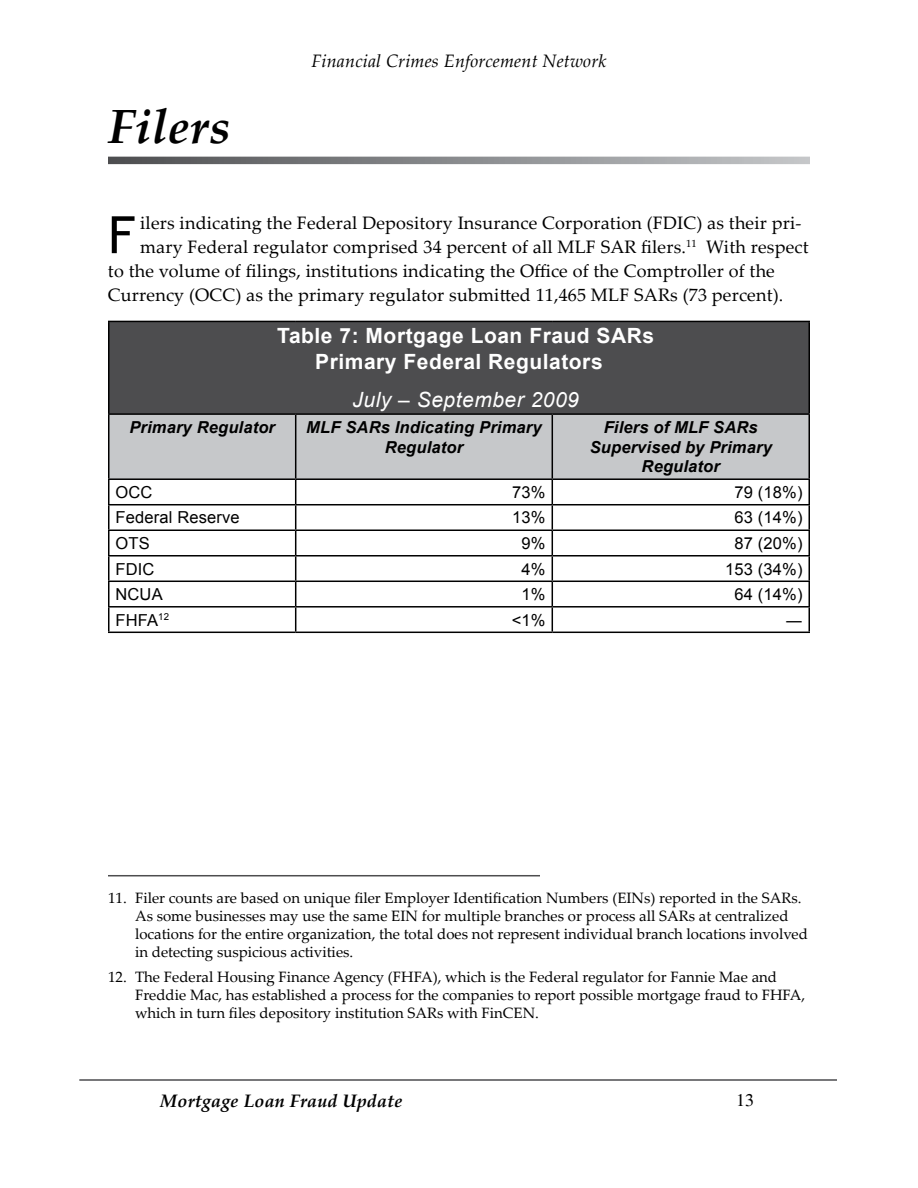
<style>
.page{position:relative;width:918px;height:1188px;background:#fff}
.page>*{position:absolute;margin:0;border:0;box-sizing:border-box;transform-origin:0 0}
.t1{font:51.6px "Trebuchet MS";color:#000}
.t2{font:italic 700 48px "Palatino Linotype";letter-spacing:.01em;color:#000}
.t3{font:700 21px/25.2px "Arial";letter-spacing:.025em;color:#fff}
.t4{font:italic 21px "Arial";letter-spacing:.025em;color:#fff}
.t5{font:18px "Palatino Linotype";letter-spacing:.01em;color:#000}
.t6{font:italic 18px "Palatino Linotype";letter-spacing:.01em;color:#000}
.t7{font:italic 700 18px "Palatino Linotype";letter-spacing:.01em;color:#000}
.t8{font:18px "Times";color:#000}
.t9{font:italic 700 16.5px/19.8px "Arial";letter-spacing:.01em;color:#000;text-align:center}
.t10{font:16.5px "Arial";letter-spacing:.01em;color:#000}
.t11{font:15px/18px "Palatino Linotype";color:#000}
</style>
<div class="page">
<hr style="left:79px;top:1079px;width:758px;height:2px;background:#4d4d4f">
<svg style="left:108px;top:157px;width:702px;height:7px"></svg>
<div style="left:109px;top:321px;width:700px;height:93px;background:#4d4d4f"></div>
<div style="left:110px;top:415px;width:698px;height:63px;background:#c6c8ca"></div>
<hr style="left:108px;top:321px;width:188px;height:1px;background:#000">
<hr style="left:108px;top:322px;width:2px;height:91px;background:#000">
<hr style="left:296px;top:321px;width:256px;height:1px;background:#000">
<hr style="left:552px;top:321px;width:258px;height:1px;background:#000">
<hr style="left:808px;top:322px;width:2px;height:91px;background:#000">
<hr style="left:108px;top:413px;width:188px;height:2px;background:#000">
<hr style="left:108px;top:415px;width:2px;height:63px;background:#000">
<hr style="left:296px;top:413px;width:256px;height:2px;background:#000">
<hr style="left:295px;top:415px;width:1px;height:63px;background:#000">
<hr style="left:552px;top:413px;width:258px;height:2px;background:#000">
<hr style="left:552px;top:415px;width:1px;height:63px;background:#000">
<hr style="left:808px;top:415px;width:2px;height:63px;background:#000">
<hr style="left:108px;top:478px;width:188px;height:2px;background:#000">
<hr style="left:108px;top:480px;width:2px;height:24px;background:#000">
<hr style="left:296px;top:478px;width:256px;height:2px;background:#000">
<hr style="left:552px;top:478px;width:258px;height:2px;background:#000">
<hr style="left:808px;top:480px;width:2px;height:24px;background:#000">
<hr style="left:108px;top:504px;width:188px;height:1px;background:#000">
<hr style="left:108px;top:505px;width:2px;height:25px;background:#000">
<hr style="left:296px;top:504px;width:256px;height:1px;background:#000">
<hr style="left:552px;top:504px;width:258px;height:1px;background:#000">
<hr style="left:808px;top:505px;width:2px;height:25px;background:#000">
<hr style="left:108px;top:530px;width:188px;height:1px;background:#000">
<hr style="left:108px;top:531px;width:2px;height:24px;background:#000">
<hr style="left:296px;top:530px;width:256px;height:1px;background:#000">
<hr style="left:552px;top:530px;width:258px;height:1px;background:#000">
<hr style="left:808px;top:531px;width:2px;height:24px;background:#000">
<hr style="left:108px;top:555px;width:188px;height:2px;background:#000">
<hr style="left:108px;top:557px;width:2px;height:24px;background:#000">
<hr style="left:296px;top:555px;width:256px;height:2px;background:#000">
<hr style="left:552px;top:555px;width:258px;height:2px;background:#000">
<hr style="left:808px;top:557px;width:2px;height:24px;background:#000">
<hr style="left:108px;top:581px;width:188px;height:1px;background:#000">
<hr style="left:108px;top:582px;width:2px;height:24px;background:#000">
<hr style="left:296px;top:581px;width:256px;height:1px;background:#000">
<hr style="left:552px;top:581px;width:258px;height:1px;background:#000">
<hr style="left:808px;top:582px;width:2px;height:24px;background:#000">
<hr style="left:108px;top:606px;width:188px;height:2px;background:#000">
<hr style="left:108px;top:608px;width:2px;height:24px;background:#000">
<hr style="left:296px;top:606px;width:256px;height:2px;background:#000">
<svg style="left:295px;top:480px;width:1px;height:152px"></svg>
<hr style="left:552px;top:606px;width:258px;height:2px;background:#000">
<svg style="left:552px;top:480px;width:1px;height:152px"></svg>
<hr style="left:808px;top:608px;width:2px;height:24px;background:#000">
<hr style="left:108px;top:632px;width:188px;height:1px;background:#000">
<hr style="left:296px;top:632px;width:256px;height:1px;background:#000">
<hr style="left:552px;top:632px;width:258px;height:1px;background:#000">
<hr style="left:108px;top:875px;width:432px;height:1px;background:#4d4d4f">
<h2 class="t2" style="left:108px;top:93px;width:124px">Filers</h2>
<p class="t6" style="left:311px;top:48px;width:297px">Financial Crimes Enforcement Network</p>
<h1 class="t1" style="left:108px;top:205px;width:29px">F</h1>
<p class="t5" style="left:140px;top:210px;width:663px">ilers indicating the Federal Depository Insurance Corporation (FDIC) as their pri-</p>
<p class="t5" style="left:140px;top:234px;width:670px">mary Federal regulator comprised 34 percent of all MLF SAR filers.<sup>11</sup> With respect</p>
<p class="t5" style="left:108px;top:258px;width:668px">to the volume of filings, institutions indicating the Office of the Comptroller of the</p>
<p class="t5" style="left:108px;top:282px;width:677px">Currency (OCC) as the primary regulator submitted 11,465 MLF SARs (73 percent).</p>
<h3 class="t3" style="left:315px;top:324px;width:340px;text-indent:-38px">Table 7: Mortgage Loan Fraud SARs<br>Primary Federal Regulators</h3>
<h3 class="t4" style="left:353px;top:386px;width:228px">July – September 2009</h3>
<p class="t9" style="left:129px;top:418px;width:147px">Primary Regulator</p>
<p class="t9" style="left:306px;top:418px;width:237px">MLF SARs Indicating Primary<br>Regulator</p>
<p class="t9" style="left:590px;top:418px;width:184px">Filers of MLF SARs<br>Supervised by Primary<br>Regulator</p>
<p class="t10" style="left:116px;top:481px;width:38px">OCC</p>
<p class="t10" style="left:512px;top:481px;width:35px">73%</p>
<p class="t10" style="left:734px;top:481px;width:70px">79 (18%)</p>
<p class="t10" style="left:116px;top:507px;width:126px">Federal Reserve</p>
<p class="t10" style="left:512px;top:507px;width:35px">13%</p>
<p class="t10" style="left:734px;top:507px;width:70px">63 (14%)</p>
<p class="t10" style="left:116px;top:532px;width:36px">OTS</p>
<p class="t10" style="left:522px;top:532px;width:26px">9%</p>
<p class="t10" style="left:734px;top:532px;width:70px">87 (20%)</p>
<p class="t10" style="left:116px;top:558px;width:40px">FDIC</p>
<p class="t10" style="left:522px;top:558px;width:26px">4%</p>
<p class="t10" style="left:725px;top:558px;width:79px">153 (34%)</p>
<p class="t10" style="left:116px;top:583px;width:49px">NCUA</p>
<p class="t10" style="left:522px;top:583px;width:26px">1%</p>
<p class="t10" style="left:734px;top:583px;width:70px">64 (14%)</p>
<p class="t10" style="left:116px;top:609px;width:55px">FHFA<sup>12</sup></p>
<p class="t10" style="left:512px;top:609px;width:35px">&lt;1%</p>
<p class="t10" style="left:786px;top:609px;width:18px">―</p>
<p class="t11" style="left:135px;top:889px;width:674px;text-indent:-27px">11. Filer counts are based on unique filer Employer Identification Numbers (EINs) reported in the SARs.<br>As some businesses may use the same EIN for multiple branches or process all SARs at centralized locations for the entire organization, the total does not represent individual branch locations involved in detecting suspicious activities.</p>
<p class="t11" style="left:135px;top:968px;width:672px;text-indent:-27px">12. The Federal Housing Finance Agency (FHFA), which is the Federal regulator for Fannie Mae and<br>Freddie Mac, has established a process for the companies to report possible mortgage fraud to FHFA, which in turn files depository institution SARs with FinCEN.</p>
<p class="t7" style="left:160px;top:1088px;width:244px">Mortgage Loan Fraud Update</p>
<p class="t8" style="left:736px;top:1090px;width:19px">13</p>
</div>
